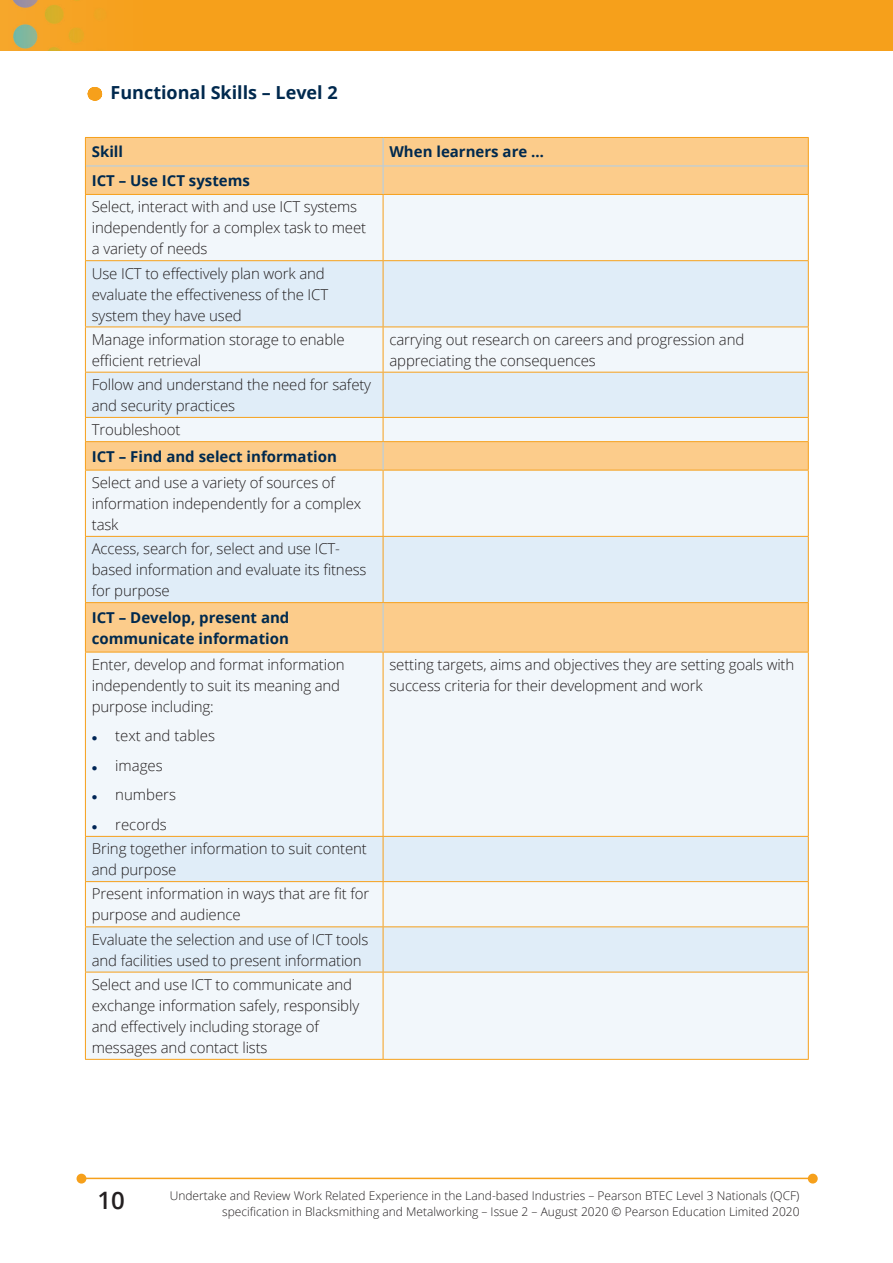
<style>
.page{position:relative;width:893px;height:1263px;background:#fff}
.page>*{position:absolute;margin:0;border:0;box-sizing:border-box;transform-origin:0 0}
.t1{font:600 24px "Open Sans";color:#231f20}
.hb3{font:700 18px "Open Sans";color:#00294e}
.table_text{font:300 15px/21px "Open Sans";letter-spacing:-.01em;color:#231f20}
.table_head{font:700 15px/21px "Open Sans";color:#00294e}
.t2{font:300 12px/16.5px "Open Sans";color:#231f20;text-align:right}
</style>
<div class="page">
<img style="left:0;top:0;width:893px;height:51px">
<hr style="left:82px;top:1178px;width:728px;height:1px;background:#f6a01b">
<div style="left:809px;top:1174px;width:8px;height:9px;background:#f6a01b;border-radius:50%"></div>
<div style="left:808px;top:1174px;width:10px;height:9px;border:2px solid #f6a01b;border-radius:50%"></div>
<div style="left:77px;top:1174px;width:9px;height:9px;background:#f6a01b;border-radius:50%"></div>
<div style="left:77px;top:1174px;width:9px;height:9px;border:2px solid #f6a01b;border-radius:50%"></div>
<svg style="left:94px;top:87px;width:1px;height:14px"></svg>
<div style="left:86px;top:138px;width:722px;height:56px;background:#fccc8b"></div>
<div style="left:86px;top:195px;width:722px;height:864px;background:#f2f7fb"></div>
<svg style="left:86px;top:261px;width:722px;height:711px;fill:#f2f7fb"></svg>
<hr style="left:86px;top:166px;width:297px;height:1px;background:#accfed">
<hr style="left:383px;top:166px;width:425px;height:1px;background:#accfed">
<hr style="left:85px;top:137px;width:298px;height:1px;background:#f6a01b">
<hr style="left:383px;top:137px;width:426px;height:1px;background:#f6a01b">
<hr style="left:85px;top:195px;width:1px;height:65px;background:#f6a01b">
<hr style="left:383px;top:195px;width:1px;height:65px;background:#f6a01b">
<hr style="left:808px;top:195px;width:1px;height:65px;background:#f6a01b">
<hr style="left:85px;top:261px;width:1px;height:66px;background:#f6a01b">
<hr style="left:85px;top:260px;width:298px;height:1px;background:#f6a01b">
<hr style="left:383px;top:261px;width:1px;height:66px;background:#f6a01b">
<hr style="left:808px;top:261px;width:1px;height:66px;background:#f6a01b">
<hr style="left:383px;top:260px;width:426px;height:1px;background:#f6a01b">
<hr style="left:85px;top:327px;width:1px;height:45px;background:#f6a01b">
<hr style="left:85px;top:327px;width:298px;height:1px;background:#f6a01b">
<hr style="left:383px;top:327px;width:1px;height:45px;background:#f6a01b">
<hr style="left:808px;top:327px;width:1px;height:45px;background:#f6a01b">
<hr style="left:383px;top:327px;width:426px;height:1px;background:#f6a01b">
<hr style="left:85px;top:372px;width:1px;height:45px;background:#f6a01b">
<hr style="left:85px;top:372px;width:298px;height:1px;background:#f6a01b">
<hr style="left:383px;top:372px;width:1px;height:45px;background:#f6a01b">
<hr style="left:808px;top:372px;width:1px;height:45px;background:#f6a01b">
<hr style="left:383px;top:372px;width:426px;height:1px;background:#f6a01b">
<hr style="left:85px;top:417px;width:298px;height:1px;background:#f6a01b">
<hr style="left:383px;top:417px;width:426px;height:1px;background:#f6a01b">
<hr style="left:85px;top:470px;width:1px;height:66px;background:#f6a01b">
<hr style="left:383px;top:470px;width:1px;height:66px;background:#f6a01b">
<hr style="left:808px;top:470px;width:1px;height:66px;background:#f6a01b">
<hr style="left:85px;top:537px;width:1px;height:65px;background:#f6a01b">
<hr style="left:85px;top:536px;width:298px;height:1px;background:#f6a01b">
<hr style="left:383px;top:537px;width:1px;height:65px;background:#f6a01b">
<hr style="left:808px;top:537px;width:1px;height:65px;background:#f6a01b">
<hr style="left:383px;top:536px;width:426px;height:1px;background:#f6a01b">
<hr style="left:85px;top:652px;width:1px;height:184px;background:#f6a01b">
<hr style="left:383px;top:652px;width:1px;height:184px;background:#f6a01b">
<hr style="left:808px;top:652px;width:1px;height:184px;background:#f6a01b">
<hr style="left:85px;top:837px;width:1px;height:44px;background:#f6a01b">
<hr style="left:85px;top:836px;width:298px;height:1px;background:#f6a01b">
<hr style="left:383px;top:837px;width:1px;height:44px;background:#f6a01b">
<hr style="left:808px;top:837px;width:1px;height:44px;background:#f6a01b">
<hr style="left:383px;top:836px;width:426px;height:1px;background:#f6a01b">
<hr style="left:85px;top:882px;width:1px;height:44px;background:#f6a01b">
<hr style="left:85px;top:881px;width:298px;height:1px;background:#f6a01b">
<hr style="left:383px;top:882px;width:1px;height:44px;background:#f6a01b">
<hr style="left:808px;top:882px;width:1px;height:44px;background:#f6a01b">
<hr style="left:383px;top:881px;width:426px;height:1px;background:#f6a01b">
<hr style="left:85px;top:927px;width:1px;height:45px;background:#f6a01b">
<hr style="left:85px;top:926px;width:298px;height:1px;background:#f6a01b">
<hr style="left:383px;top:927px;width:1px;height:45px;background:#f6a01b">
<hr style="left:808px;top:927px;width:1px;height:45px;background:#f6a01b">
<hr style="left:383px;top:926px;width:426px;height:1px;background:#f6a01b">
<hr style="left:85px;top:972px;width:1px;height:87px;background:#f6a01b">
<hr style="left:85px;top:972px;width:298px;height:1px;background:#f6a01b">
<hr style="left:383px;top:972px;width:1px;height:87px;background:#f6a01b">
<hr style="left:808px;top:972px;width:1px;height:87px;background:#f6a01b">
<hr style="left:383px;top:972px;width:426px;height:1px;background:#f6a01b">
<hr style="left:85px;top:1059px;width:298px;height:1px;background:#f6a01b">
<hr style="left:383px;top:1059px;width:426px;height:1px;background:#f6a01b">
<hr style="left:85px;top:602px;width:298px;height:1px;background:#f6a01b">
<hr style="left:85px;top:603px;width:1px;height:49px;background:#f6a01b">
<hr style="left:383px;top:602px;width:426px;height:1px;background:#f6a01b">
<hr style="left:808px;top:603px;width:1px;height:49px;background:#f6a01b">
<hr style="left:85px;top:652px;width:298px;height:1px;background:#f6a01b">
<hr style="left:383px;top:652px;width:426px;height:1px;background:#f6a01b">
<hr style="left:383px;top:603px;width:1px;height:49px;background:#accfed">
<hr style="left:85px;top:441px;width:298px;height:1px;background:#f6a01b">
<svg style="left:85px;top:418px;width:1px;height:52px"></svg>
<hr style="left:383px;top:441px;width:426px;height:1px;background:#f6a01b">
<svg style="left:808px;top:418px;width:1px;height:52px"></svg>
<hr style="left:85px;top:470px;width:298px;height:1px;background:#f6a01b">
<hr style="left:383px;top:470px;width:426px;height:1px;background:#f6a01b">
<svg style="left:383px;top:418px;width:1px;height:52px"></svg>
<svg style="left:85px;top:138px;width:1px;height:56px"></svg>
<svg style="left:808px;top:138px;width:1px;height:56px"></svg>
<hr style="left:85px;top:194px;width:298px;height:1px;background:#f6a01b">
<hr style="left:383px;top:194px;width:426px;height:1px;background:#f6a01b">
<svg style="left:383px;top:138px;width:1px;height:56px"></svg>
<svg style="left:92px;top:736px;width:5px;height:5px"></svg>
<svg style="left:92px;top:766px;width:5px;height:4px"></svg>
<svg style="left:92px;top:795px;width:5px;height:5px"></svg>
<svg style="left:92px;top:825px;width:5px;height:4px"></svg>
<p class="hb3" style="left:111px;top:80px;width:229px">Functional Skills – Level 2</p>
<p class="table_head" style="left:92px;top:141px;width:33px">Skill</p>
<p class="table_head" style="left:389px;top:141px;width:156px">When learners are …</p>
<p class="table_head" style="left:92px;top:170px;width:160px">ICT – Use ICT systems</p>
<p class="table_text" style="left:92px;top:196px;width:276px">Select, interact with and use ICT systems independently for a complex task to meet a variety of needs</p>
<p class="table_text" style="left:92px;top:262px;width:238px">Use ICT to effectively plan work and evaluate the effectiveness of the ICT system they have used</p>
<p class="table_text" style="left:92px;top:328px;width:254px">Manage information storage to enable efficient retrieval</p>
<p class="table_text" style="left:389px;top:328px;width:356px">carrying out research on careers and progression and appreciating the consequences</p>
<p class="table_text" style="left:92px;top:374px;width:281px">Follow and understand the need for safety and security practices</p>
<p class="table_text" style="left:92px;top:419px;width:90px">Troubleshoot</p>
<p class="table_head" style="left:92px;top:445px;width:247px">ICT – Find and select information</p>
<p class="table_text" style="left:92px;top:472px;width:271px">Select and use a variety of sources of information independently for a complex task</p>
<p class="table_text" style="left:92px;top:538px;width:276px">Access, search for, select and use ICT&shy;based information and evaluate its fitness for purpose</p>
<p class="table_head" style="left:92px;top:606px;width:199px">ICT – Develop, present and communicate information</p>
<p class="table_text" style="left:92px;top:654px;width:254px">Enter, develop and format information independently to suit its meaning and purpose including:</p>
<p class="table_text" style="left:115px;top:725px;width:101px">text and tables</p>
<p class="table_text" style="left:115px;top:755px;width:49px">images</p>
<p class="table_text" style="left:115px;top:784px;width:62px">numbers</p>
<p class="table_text" style="left:115px;top:814px;width:53px">records</p>
<p class="table_text" style="left:389px;top:654px;width:406px">setting targets, aims and objectives they are setting goals with success criteria for their development and work</p>
<p class="table_text" style="left:92px;top:838px;width:277px">Bring together information to suit content and purpose</p>
<p class="table_text" style="left:92px;top:883px;width:279px">Present information in ways that are fit for purpose and audience</p>
<p class="table_text" style="left:92px;top:928px;width:278px">Evaluate the selection and use of ICT tools and facilities used to present information</p>
<p class="table_text" style="left:92px;top:973px;width:269px">Select and use ICT to communicate and exchange information safely, responsibly and effectively including storage of messages and contact lists</p>
<h1 class="t1" style="left:97px;top:1184px;width:29px">10</h1>
<p class="t2" style="left:170px;top:1187px;width:631px">Undertake and Review Work Related Experience in the Land-based Industries – Pearson BTEC Level 3 Nationals (QCF) specification in Blacksmithing and Metalworking – Issue 2 – August 2020 © Pearson Education Limited 2020</p>
</div>
